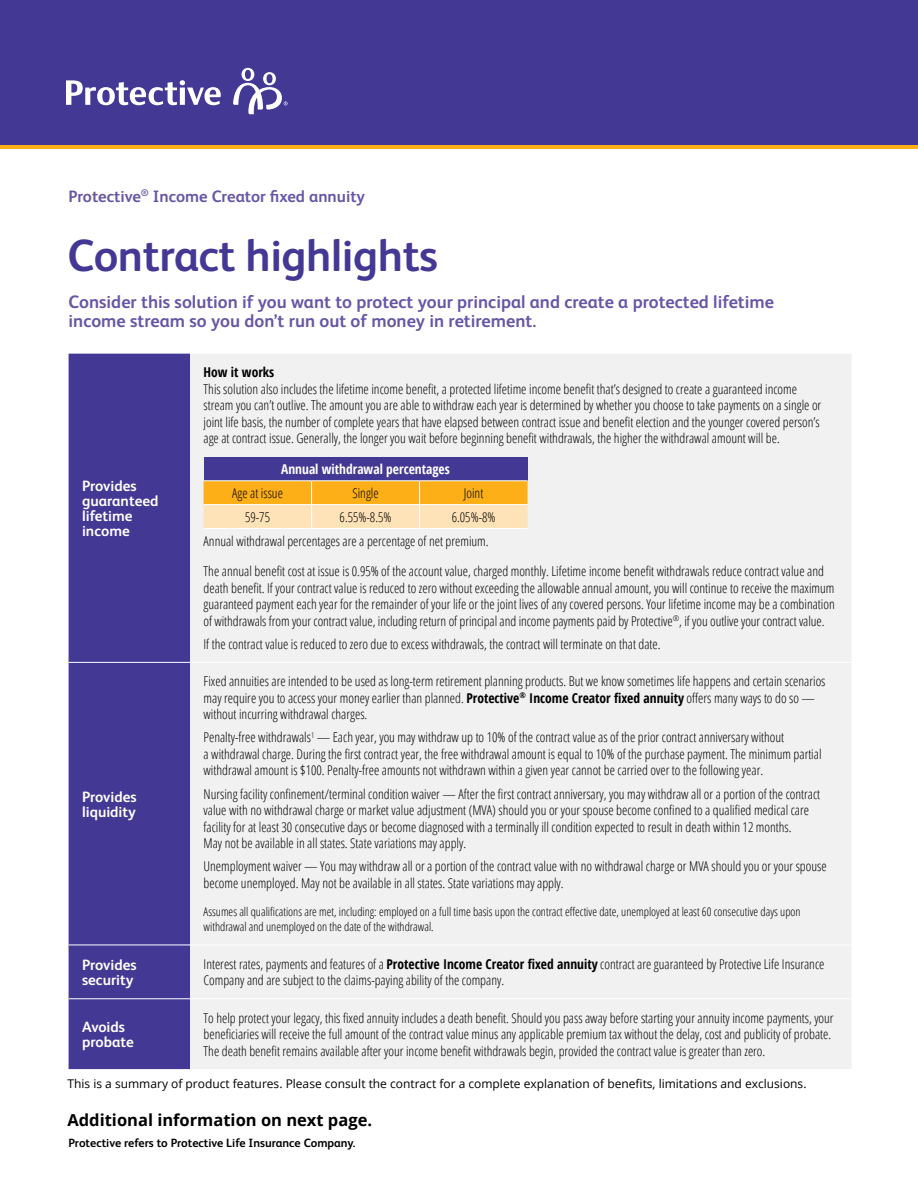
<style>
.page{position:relative;width:918px;height:1188px;background:#fff}
.page>*{position:absolute;margin:0;border:0;box-sizing:border-box;transform-origin:0 0}
.t1{font:700 45px "FS Albert Pro";letter-spacing:-.01em;color:#443895}
.t2{font:700 18px/19.5px "FS Albert Pro";color:#6756a5}
.t3{font:700 16.5px "FS Albert Pro";color:#6756a5}
.t4{font:700 16.5px "Open Sans";color:#000}
.t5{font:700 15px/15px "FS Albert Pro";color:#fff}
.t6{font:300 condensed 13.5px/16.5px "Open Sans";color:#000}
.t7{font:700 condensed 13.5px "Open Sans";color:#fff}
.t8{font:700 condensed 13.5px "Open Sans";color:#000}
.t9{font:300 condensed 12px/15px "Open Sans";color:#000}
.t10{font:12px "Open Sans";color:#000}
.t11{font:700 12px "FS Albert Pro";color:#000}
.s1{font-weight:700}
</style>
<div class="page">
<div style="left:0;top:142px;width:918px;height:7px;background:#fcaf17"></div>
<div style="left:0;top:0;width:918px;height:145px;background:#443895"></div>
<svg style="left:66px;top:80px;width:155px;height:25px"></svg>
<svg style="left:233px;top:68px;width:55px;height:46px"></svg>
<div style="left:69px;top:354px;width:121px;height:715px;background:#443895"></div>
<div style="left:190px;top:354px;width:661px;height:715px;background:#f1f1f2"></div>
<hr style="left:69px;top:662px;width:121px;height:1px;background:#fff">
<hr style="left:69px;top:945px;width:121px;height:1px;background:#fff">
<hr style="left:69px;top:998px;width:121px;height:1px;background:#fff">
<hr style="left:190px;top:662px;width:331px;height:1px;background:#fff">
<hr style="left:521px;top:662px;width:331px;height:1px;background:#fff">
<hr style="left:190px;top:945px;width:331px;height:1px;background:#fff">
<hr style="left:521px;top:945px;width:331px;height:1px;background:#fff">
<hr style="left:190px;top:998px;width:331px;height:1px;background:#fff">
<hr style="left:521px;top:998px;width:331px;height:1px;background:#fff">
<div style="left:204px;top:457px;width:324px;height:24px;background:#443895"></div>
<hr style="left:204px;top:480px;width:108px;height:1px;background:#fff">
<hr style="left:312px;top:480px;width:108px;height:1px;background:#fff">
<hr style="left:420px;top:480px;width:108px;height:1px;background:#fff">
<svg style="left:204px;top:481px;width:324px;height:47px;background:#fdca6c"></svg>
<hr style="left:204px;top:528px;width:108px;height:1px;background:#fff">
<hr style="left:312px;top:528px;width:108px;height:1px;background:#fff">
<hr style="left:420px;top:528px;width:108px;height:1px;background:#fff">
<p class="t3" style="left:69px;top:184px;width:298px">Protective<sup>®</sup> Income Creator fixed annuity</p>
<h1 class="t1" style="left:68px;top:224px;width:372px">Contract highlights</h1>
<h2 class="t2" style="left:69px;top:291px;width:707px">Consider this solution if you want to protect your principal and create a protected lifetime income stream so you don’t run out of money in retirement.</h2>
<p class="t5" style="left:82px;top:478px;width:78px">Provides guaranteed lifetime income</p>
<p class="t5" style="left:82px;top:789px;width:56px">Provides liquidity</p>
<p class="t8" style="left:204px;top:363px;width:72px">How it works</p>
<p class="t6" style="left:204px;top:380px;width:619px">This solution also includes the lifetime income benefit, a protected lifetime income benefit that’s designed to create a guaranteed income stream you can’t outlive. The amount you are able to withdraw each year is determined by whether you choose to take payments on a single or joint life basis, the number of complete years that have elapsed between contract issue and benefit election and the younger covered person’s age at contract issue. Generally, the longer you wait before beginning benefit withdrawals, the higher the withdrawal amount will be.</p>
<p class="t7" style="left:281px;top:460px;width:170px">Annual withdrawal percentages</p>
<p class="t6" style="left:232px;top:484px;width:52px">Age at issue</p>
<p class="t6" style="left:352px;top:484px;width:28px">Single</p>
<p class="t6" style="left:464px;top:484px;width:21px">Joint</p>
<p class="t6" style="left:245px;top:508px;width:27px">59-75</p>
<p class="t6" style="left:340px;top:508px;width:53px">6.55%-8.5%</p>
<p class="t6" style="left:204px;top:504px;width:293px;line-height:23.9px;text-indent:248px">6.05%-8%<br>Annual withdrawal percentages are a percentage of net premium.</p>
<p class="t6" style="left:204px;top:563px;width:633px">The annual benefit cost at issue is 0.95% of the account value, charged monthly. Lifetime income benefit withdrawals reduce contract value and death benefit. If your contract value is reduced to zero without exceeding the allowable annual amount, you will continue to receive the maximum guaranteed payment each year for the remainder of your life or the joint lives of any covered persons. Your lifetime income may be a combination of withdrawals from your contract value, including return of principal and income payments paid by Protective<sup>®</sup>, if you outlive your contract value.</p>
<p class="t6" style="left:204px;top:635px;width:459px">If the contract value is reduced to zero due to excess withdrawals, the contract will terminate on that date.</p>
<p class="t6" style="left:204px;top:673px;width:623px">Fixed annuities are intended to be used as long-term retirement planning products. But we know sometimes life happens and certain scenarios may require you to access your money earlier than planned. <span class="s1">Protective</span><sup>®</sup> <span class="s1">Income Creator fixed annuity</span> offers many ways to do so — without incurring withdrawal charges.</p>
<p class="t6" style="left:204px;top:729px;width:619px">Penalty-free withdrawals<sup>1</sup> — Each year, you may withdraw up to 10% of the contract value as of the prior contract anniversary without<br>a withdrawal charge. During the first contract year, the free withdrawal amount is equal to 10% of the purchase payment. The minimum partial withdrawal amount is $100. Penalty-free amounts not withdrawn within a given year cannot be carried over to the following year.</p>
<p class="t6" style="left:204px;top:785px;width:618px">Nursing facility confinement/terminal condition waiver — After the first contract anniversary, you may withdraw all or a portion of the contract value with no withdrawal charge or market value adjustment (MVA) should you or your spouse become confined to a qualified medical care facility for at least 30 consecutive days or become diagnosed with a terminally ill condition expected to result in death within 12 months.<br>May not be available in all states. State variations may apply.</p>
<p class="t6" style="left:204px;top:858px;width:625px">Unemployment waiver — You may withdraw all or a portion of the contract value with no withdrawal charge or MVA should you or your spouse become unemployed. May not be available in all states. State variations may apply.</p>
<p class="t9" style="left:204px;top:904px;width:599px">Assumes all qualifications are met, including: employed on a full time basis upon the contract effective date, unemployed at least 60 consecutive days upon withdrawal and unemployed on the date of the withdrawal.</p>
<p class="t5" style="left:82px;top:957px;width:56px">Provides security</p>
<p class="t6" style="left:204px;top:955px;width:622px">Interest rates, payments and features of a <span class="s1">Protective Income Creator fixed annuity</span> contract are guaranteed by Protective Life Insurance<br>Company and are subject to the claims-paying ability of the company.</p>
<p class="t5" style="left:82px;top:1019px;width:53px">Avoids probate</p>
<p class="t6" style="left:204px;top:1009px;width:632px">To help protect your legacy, this fixed annuity includes a death benefit. Should you pass away before starting your annuity income payments, your beneficiaries will receive the full amount of the contract value minus any applicable premium tax without the delay, cost and publicity of probate.<br>The death benefit remains available after your income benefit withdrawals begin, provided the contract value is greater than zero.</p>
<p class="t10" style="left:68px;top:1075px;width:741px">This is a summary of product features. Please consult the contract for a complete explanation of benefits, limitations and exclusions.</p>
<p class="t4" style="left:68px;top:1108px;width:306px">Additional information on next page.</p>
<p class="t11" style="left:69px;top:1135px;width:288px">Protective refers to Protective Life Insurance Company.</p>
</div>
